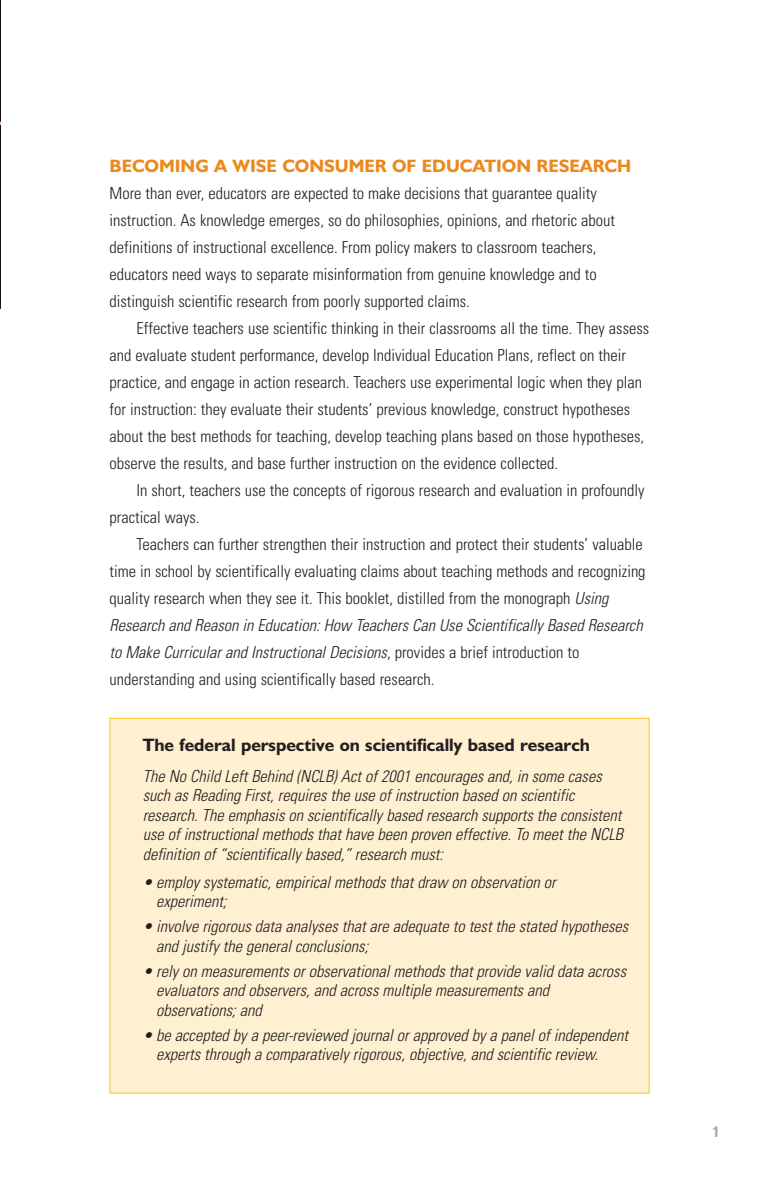
<style>
.page{position:relative;width:783px;height:1188px;background:#fff}
.page>*{position:absolute;margin:0;border:0;box-sizing:border-box;transform-origin:0 0}
.t1{font:700 18px "Humanist 521 BT";color:#231f20}
.t2{font:700 18px "Humanist 521 BT";color:#ec891c}
.t3{font:300 condensed 16.5px/27px "Univers";color:#231f20}
.t4{font:italic 300 condensed 16.5px/19.5px "Univers";color:#231f20}
.t5{font:700 condensed 15px "Univers";color:#a7a9ac}
.s1{font-style:italic}
</style>
<div class="page">
<img style="left:0;top:0;width:1px;height:308px">
<div style="left:110px;top:718px;width:539px;height:375px;background:#fff0d2"></div>
<p class="t2" style="left:110px;top:159px;width:523px">BECOMING A WISE CONSUMER OF EDUCATION RESEARCH</p>
<p class="t3" style="left:110px;top:181px;width:507px">More than ever, educators are expected to make decisions that guarantee quality instruction. As knowledge emerges, so do philosophies, opinions, and rhetoric about definitions of instructional excellence. From policy makers to classroom teachers, educators need ways to separate misinformation from genuine knowledge and to distinguish scientific research from poorly supported claims.</p>
<p class="t3" style="left:110px;top:316px;width:541px;text-indent:27px">Effective teachers use scientific thinking in their classrooms all the time. They assess and evaluate student performance, develop Individual Education Plans, reflect on their practice, and engage in action research. Teachers use experimental logic when they plan for instruction: they evaluate their students’ previous knowledge, construct hypotheses about the best methods for teaching, develop teaching plans based on those hypotheses, observe the results, and base further instruction on the evidence collected.</p>
<p class="t3" style="left:110px;top:478px;width:537px;text-indent:27px">In short, teachers use the concepts of rigorous research and evaluation in profoundly practical ways.</p>
<p class="t3" style="left:110px;top:532px;width:538px;text-indent:27px">Teachers can further strengthen their instruction and protect their students’ valuable time in school by scientifically evaluating claims about teaching methods and recognizing quality research when they see it. This booklet, distilled from the monograph <span class="s1">Using Research and Reason in Education:How Teachers Can Use Scientifically Based Research to Make Curricularand InstructionalDecisions</span>, p r o v i d e s a b r i e f i n t r o d u c t i o n t o understanding and using scientifically based research.</p>
<p class="t1" style="left:143px;top:738px;width:449px">The federal perspective on scientifically based research</p>
<p class="t4" style="left:143px;top:768px;width:485px">The No Child LeftBehind (NCLB)Actof2001 encourages and,in some cases such as Reading First,requires the use ofinstruction based on scientific research.The emphasis on scientifically based research supports the consistent use ofinstructionalmethods thathave been proven effective.To meetthe NCLB definition of“scientifically based,” research must:</p>
<p class="t4" style="left:156px;top:874px;width:404px;text-indent:-14px">• employ systematic,empiricalmethods thatdraw on observation or experiment;</p>
<p class="t4" style="left:156px;top:918px;width:477px;text-indent:-14px">• involve rigorous data analyses thatare adequate to testthe stated hypotheses and justify the generalconclusions;</p>
<p class="t4" style="left:156px;top:963px;width:475px;text-indent:-14px">• rely on measurements orobservationalmethods thatprovide valid data across evaluators and observers,and across multiple measurements and observations;and</p>
<p class="t4" style="left:156px;top:1027px;width:477px;text-indent:-14px">• be accepted by a peer-reviewed journalorapproved by a panelofindependent experts through a comparatively rigorous,objective,and scientific review.</p>
<p class="t5" style="left:713px;top:1126px;width:8px">1</p>
</div>
